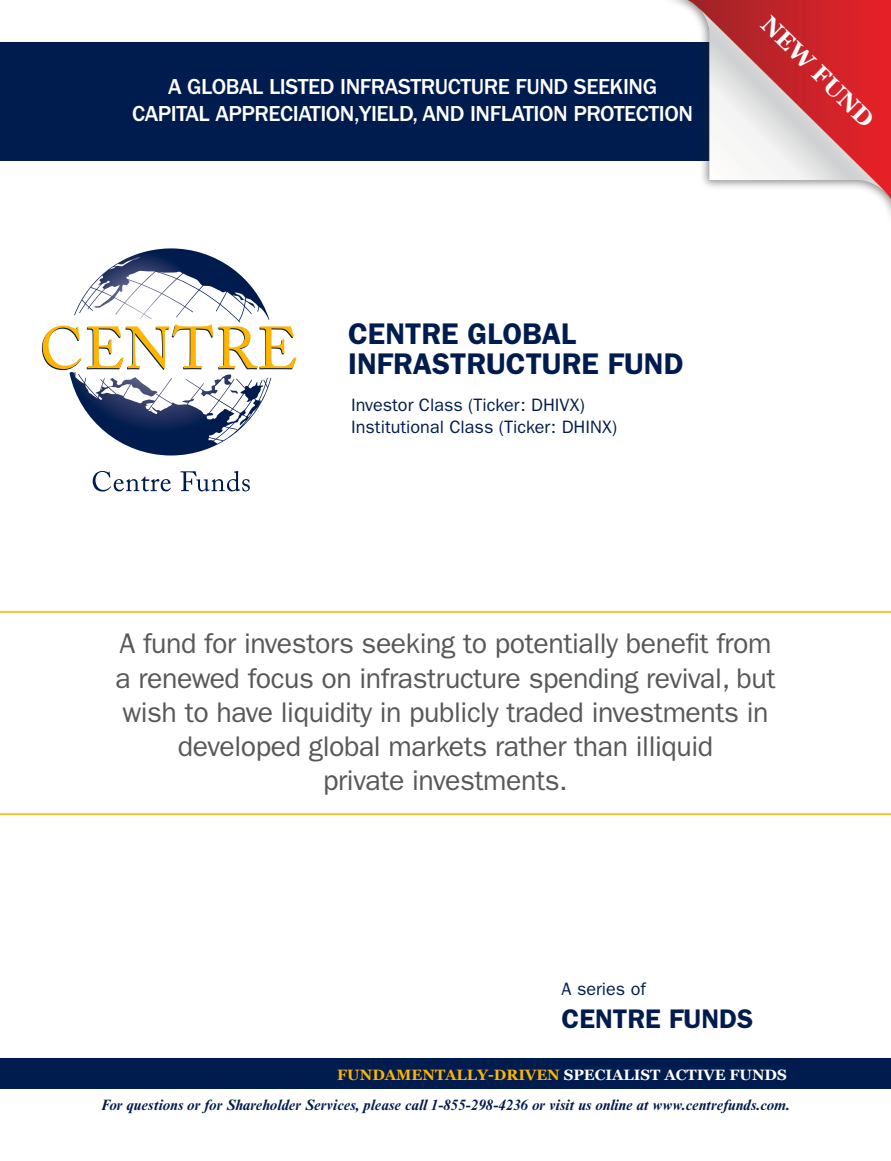
<style>
.page{position:relative;width:891px;height:1161px;background:#fff}
.page>*{position:absolute;margin:0;border:0;box-sizing:border-box;transform-origin:0 0}
.t1{font:600 30px/30px "ITC Franklin Gothic Std";color:#001c4e}
.Body_Copy{font:28.5px/34.2px "ITC Franklin Gothic Std";letter-spacing:-.015em;color:#57585a;text-align:center}
.t2{font:600 27px "ITC Franklin Gothic Std";color:#001c4e}
.t3{font:700 24px "Georgia";color:#fff}
.Body_Header{font:500 22.5px/27px "ITC Franklin Gothic Std";letter-spacing:-.02em;color:#fff;text-align:center}
.t4{font:18px/21.6px "ITC Franklin Gothic Std";color:#001c4e}
.t5{font:italic 700 15px "Times New Roman MT Std";color:#001c4e}
.t6{font:700 15px "Georgia";color:#fff}
.s1{color:#ffb500}
</style>
<div class="page">
<div style="left:0;top:43px;width:891px;height:118px;background:#001c4e"></div>
<svg style="left:0;top:611px;width:891px;height:204px"></svg>
<svg style="left:42px;top:326px;width:39px;height:44px"></svg>
<svg style="left:87px;top:324px;width:209px;height:46px"></svg>
<svg style="left:93px;top:471px;width:78px;height:21px"></svg>
<svg style="left:181px;top:471px;width:69px;height:20px"></svg>
<img style="left:74px;top:248px;width:195px;height:75px">
<img style="left:70px;top:373px;width:201px;height:83px">
<svg style="left:230px;top:390px;width:8px;height:4px"></svg>
<div style="left:0;top:1059px;width:891px;height:30px;background:#001c4e"></div>
<img style="left:638px;top:0;width:253px;height:215px">
<p class="Body_Header" style="left:132px;top:74px;width:562px">A GLOBAL LISTED INFRASTRUCTURE FUND SEEKING<br>CAPITAL APPRECIATION,YIELD, AND INFLATION PROTECTION</p>
<p class="t3" style="left:778px;top:7px;width:148px;rotate:44deg">NEW FUND</p>
<p class="t1" style="left:348px;top:318px;width:337px">CENTRE GLOBAL<br>INFRASTRUCTURE FUND</p>
<p class="t4" style="left:351px;top:394px;width:268px">Investor Class (Ticker: DHIVX)<br>Institutional Class (Ticker: DHINX)</p>
<p class="Body_Copy" style="left:115px;top:627px;width:662px">A fund for investors seeking to potentially benefit from a renewed focus on infrastructure spending revival, but wish to have liquidity in publicly traded investments in developed global markets rather than illiquid<br>private investments.</p>
<p class="t4" style="left:562px;top:978px;width:86px">A series of</p>
<p class="t2" style="left:562px;top:1002px;width:193px">CENTRE FUNDS</p>
<p class="t6" style="left:337px;top:1063px;width:451px"><span class="s1">FUNDAMENTALLY-DRIVEN</span> SPECIALIST ACTIVE FUNDS</p>
<p class="t5" style="left:101px;top:1096px;width:690px">For questions or for Shareholder Services, please call 1-855-298-4236 or visit us online at www.centrefunds.com.</p>
</div>
